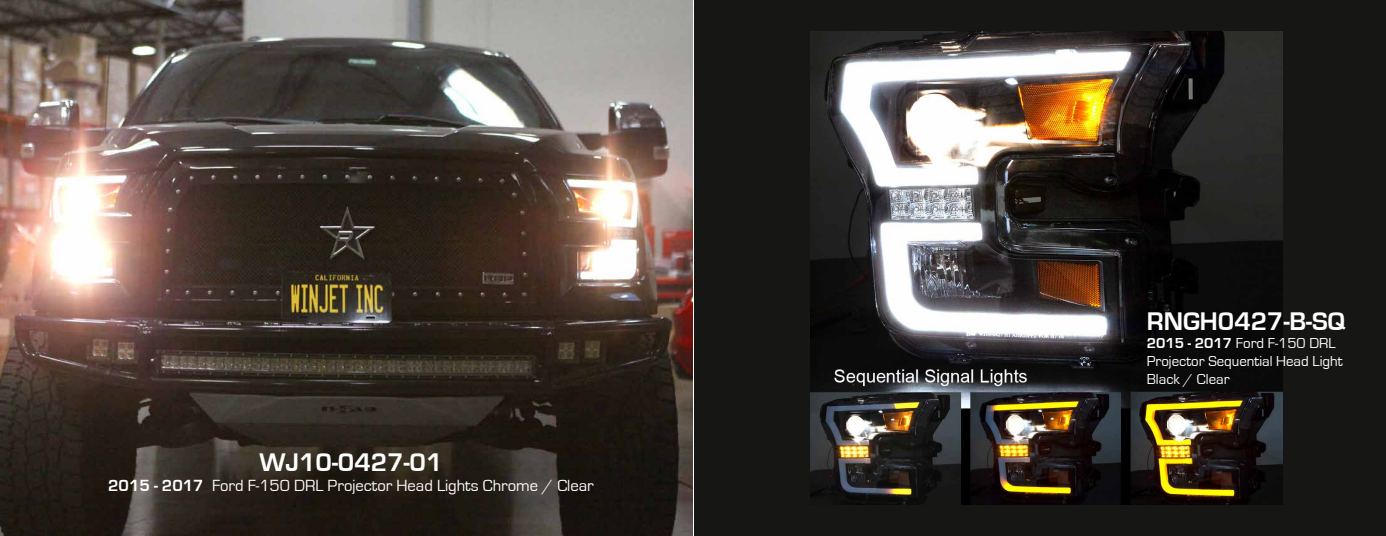
<style>
.page{position:relative;width:1386px;height:536px;background:#fff}
.page>*{position:absolute;margin:0;border:0;box-sizing:border-box;transform-origin:0 0}
.t1{font:700 26.25px "Eurostile";color:#fff}
.t2{font:16.62px "Eurostile";color:#fff}
.t3{font:14.88px/17.8px "Eurostile";color:#fff}
.s1{font-weight:700}
</style>
<div class="page">
<img style="left:0;top:0;width:693px;height:536px">
<div style="left:694px;top:0;width:692px;height:536px;background:#161614"></div>
<img style="left:810px;top:32px;width:473px;height:472px">
<h1 class="t1" style="left:259px;top:448px;width:185px">WJ10-0427-01</h1>
<p class="t2" style="left:108px;top:476px;width:487px"><span class="s1">2015 - 2017</span> Ford F-150 DRL Projector Head Lights Chrome / Clear</p>
<h1 class="t1" style="left:1147px;top:307px;width:200px">RNGH0427-B-SQ</h1>
<p class="t3" style="left:1147px;top:334px;width:197px"><span class="s1">2015 - 2017</span> Ford F-150 DRL<br>Projector Sequential Head Light<br>Black / Clear</p>
</div>
